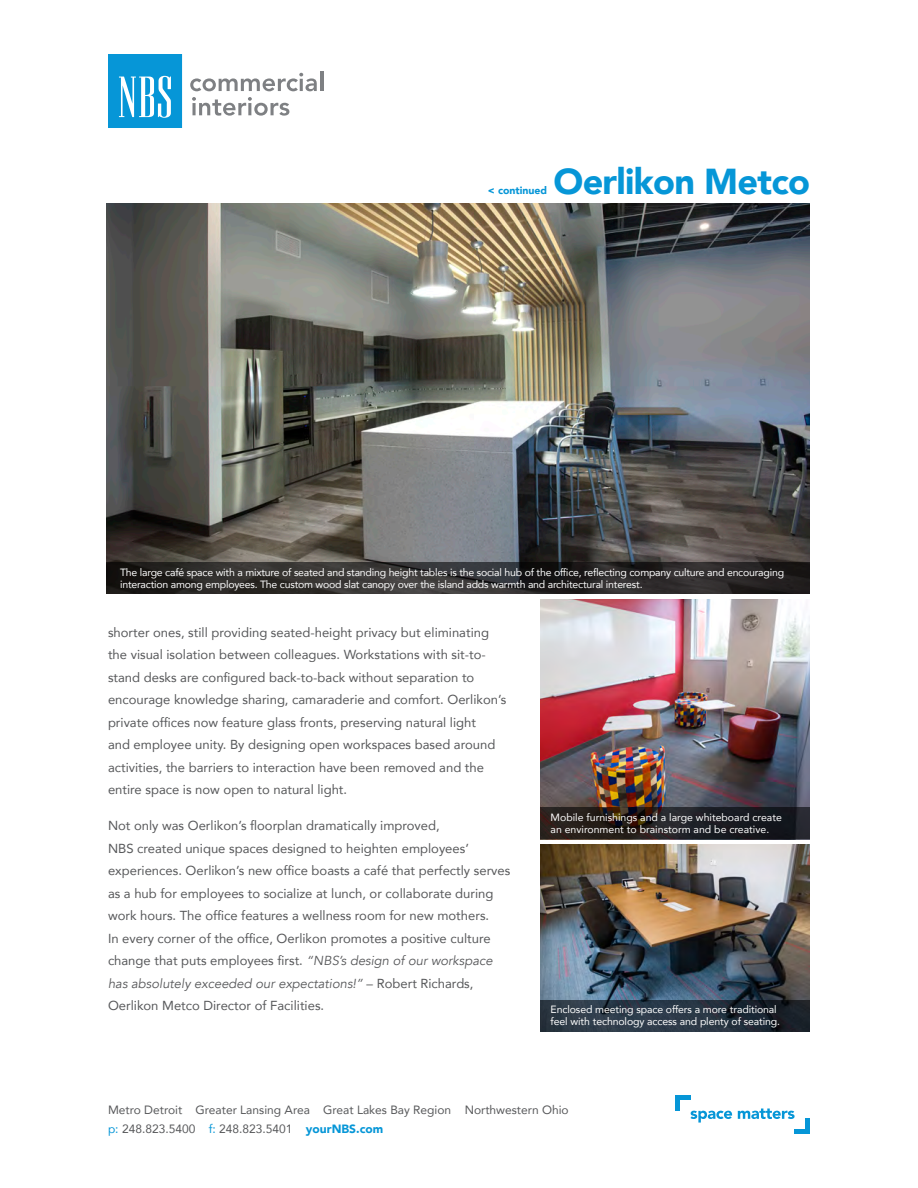
<style>
.page{position:relative;width:918px;height:1188px;background:#fff}
.page>*{position:absolute;margin:0;border:0;box-sizing:border-box;transform-origin:0 0}
.t1{font:900 36px "Avenir";letter-spacing:-.02em;color:#0696d7}
.t2{font:13.05px/22.5px "Avenir";color:#57585a}
.t3{font:12px "Avenir";color:#57585a}
.t4{font:10.5px/12px "Avenir";letter-spacing:-.02em;color:#fff}
.t5{font:10.5px/12px "Avenir";color:#fff}
.t6{font:900 10.5px "Avenir";color:#0696d7}
.s1{font-style:italic}
.s2{color:#0696d7}
.s3{font-weight:900;color:#0696d7}
</style>
<div class="page">
<img style="left:107px;top:204px;width:703px;height:359px">
<img style="left:540px;top:845px;width:270px;height:155px">
<img style="left:540px;top:599px;width:270px;height:209px">
<svg style="left:540px;top:808px;width:270px;height:31px;background:#201d1e"></svg>
<svg style="left:108px;top:54px;width:74px;height:74px;background:#2ea6dd"></svg>
<svg style="left:190px;top:73px;width:127px;height:18px"></svg>
<hr style="left:320px;top:72px;width:3px;height:19px;background:#7e8083">
<svg style="left:192px;top:97px;width:97px;height:19px"></svg>
<svg style="left:690px;top:1111px;width:42px;height:12px"></svg>
<svg style="left:738px;top:1109px;width:57px;height:10px"></svg>
<div style="left:675px;top:1095px;width:5px;height:16px;background:#0696d7"></div>
<div style="left:675px;top:1095px;width:15px;height:5px;background:#0696d7"></div>
<div style="left:805px;top:1119px;width:5px;height:15px;background:#0696d7"></div>
<div style="left:794px;top:1129px;width:16px;height:5px;background:#0696d7"></div>
<svg style="left:107px;top:563px;width:703px;height:31px;background:#2c2929"></svg>
<svg style="left:540px;top:1000px;width:270px;height:31px;background:#25313d"></svg>
<p class="t6" style="left:488px;top:182px;width:61px">&lt; continued</p>
<p class="t1" style="left:553px;top:151px;width:258px">Oerlikon Metco</p>
<p class="t4" style="left:120px;top:566px;width:665px">The large café space with a mixture of seated and standing height tables is the social hub of the office, reflecting company culture and encouraging interaction among employees. The custom wood slat canopy over the island adds warmth and architectural interest.</p>
<p class="t2" style="left:108px;top:620px;width:400px">shorter ones, still providing seated-height privacy but eliminating the visual isolation between colleagues. Workstations with sit-to&shy;stand desks are configured back-to-back without separation to encourage knowledge sharing, camaraderie and comfort. Oerlikon’s private offices now feature glass fronts, preserving natural light<br>and employee unity. By designing open workspaces based around activities, the barriers to interaction have been removed and the entire space is now open to natural light.</p>
<p class="t2" style="left:108px;top:814px;width:404px">Not only was Oerlikon’s floorplan dramatically improved,<br>NBS created unique spaces designed to heighten employees’ experiences. Oerlikon’s new office boasts a café that perfectly serves as a hub for employees to socialize at lunch, or collaborate during work hours. The office features a wellness room for new mothers.<br>In every corner of the office, Oerlikon promotes a positive culture change that puts employees first. <span class="s1">“NBS’s design of our workspace has absolutely exceeded our expectations!”</span> – Robert Richards, Oerlikon Metco Director of Facilities.</p>
<p class="t5" style="left:551px;top:811px;width:233px">Mobile furnishings and a large whiteboard create an environment to brainstorm and be creative.</p>
<p class="t4" style="left:551px;top:1003px;width:231px">Enclosed meeting space offers a more traditional feel with technology access and plenty of seating.</p>
<p class="t3" style="left:108px;top:1100px;width:462px">Metro Detroit Greater Lansing Area Great Lakes Bay Region Northwestern Ohio</p>
<p class="t3" style="left:108px;top:1120px;width:277px"><span class="s2">p:</span> 248.823.5400 <span class="s2">f:</span> 248.823.5401 <span class="s3">yourNBS.com</span></p>
</div>
